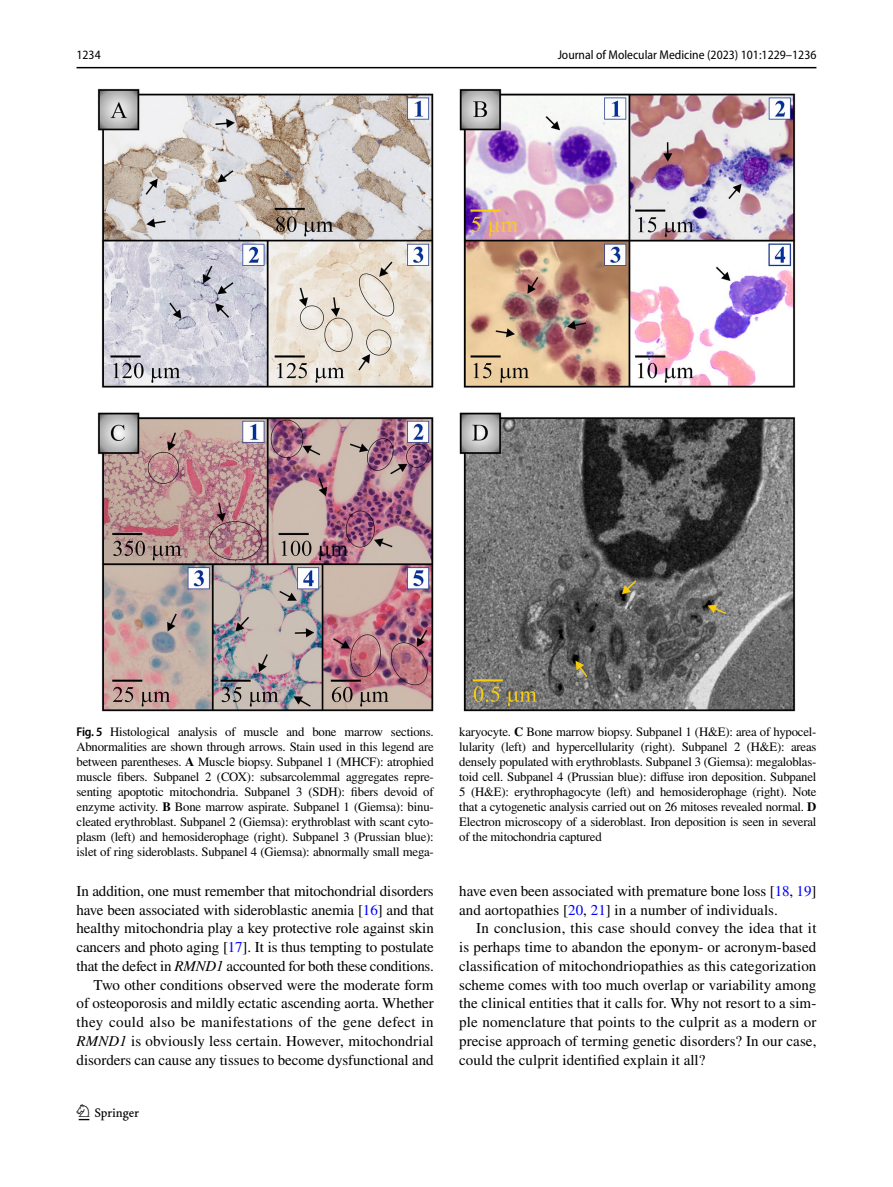
<style>
.page{position:relative;width:893px;height:1187px;background:#fff}
.page>*{position:absolute;margin:0;border:0;box-sizing:border-box;transform-origin:0 0}
.t1{font:22.5px "Springnew Regular 2";color:#000}
.t2{font:15px/18.8px "STIX";color:#000;text-align:right}
.t3{font:12.75px/15px "STIX";letter-spacing:-.015em;color:#000;text-align:justify}
.t4{font:semi-condensed 12.75px "Myriad Pro";color:#000}
.s1{font-family:"Myriad Pro";font-weight:600;font-stretch:semi-condensed}
.s2{font-weight:700}
.s3{color:#00f}
.s4{font-style:italic}
</style>
<div class="page">
<hr style="left:77px;top:67px;width:739px;height:1px;background:#000">
<img style="left:97px;top:88px;width:699px;height:624px">
<p class="t4" style="left:77px;top:48px;width:26px">1234</p>
<p class="t4" style="left:558px;top:48px;width:260px">Journal of Molecular Medicine (2023) 101:1229–1236</p>
<p class="t3" style="left:77px;top:724px;width:359px"><span class="s1">Fig. 5</span> Histological analysis of muscle and bone marrow sections.<br>Abnormalities are shown through arrows. Stain used in this legend are between parentheses. <span class="s2">A</span> Muscle biopsy. Subpanel 1 (MHCF): atrophied muscle fibers. Subpanel 2 (COX): subsarcolemmal aggregates repre&shy;senting apoptotic mitochondria. Subpanel 3 (SDH): fibers devoid of enzyme activity. <span class="s2">B</span> Bone marrow aspirate. Subpanel 1 (Giemsa): binu&shy;cleated erythroblast. Subpanel 2 (Giemsa): erythroblast with scant cyto&shy;plasm (left) and hemosiderophage (right). Subpanel 3 (Prussian blue): islet of ring sideroblasts. Subpanel 4 (Giemsa): abnormally small mega-</p>
<p class="t3" style="left:459px;top:724px;width:359px">karyocyte. <span class="s2">C</span> Bone marrow biopsy. Subpanel 1 (H&amp;E): area of hypocel&shy;lularity (left) and hypercellularity (right). Subpanel 2 (H&amp;E): areas densely populated with erythroblasts. Subpanel 3 (Giemsa): megaloblas&shy;toid cell. Subpanel 4 (Prussian blue): diffuse iron deposition. Subpanel 5 (H&amp;E): erythrophagocyte (left) and hemosiderophage (right). Note that a cytogenetic analysis carried out on 26 mitoses revealed normal. <span class="s2">D </span>Electron microscopy of a sideroblast. Iron deposition is seen in several of the mitochondria captured</p>
<p class="t2" style="left:77px;top:882px;width:359px">In addition, one must remember that mitochondrial disorders have been associated with sideroblastic anemia [<span class="s3">16</span>] and that healthy mitochondria play a key protective role against skin cancers and photo aging [<span class="s3">17</span>]. It is thus tempting to postulate that the defect in <span class="s4">RMND1</span> accounted for both these conditions.<br>Two other conditions observed were the moderate form<br>of osteoporosis and mildly ectatic ascending aorta. Whether they could also be manifestations of the gene defect in <span class="s4">RMND1</span> is obviously less certain. However, mitochondrial disorders can cause any tissues to become dysfunctional and</p>
<p class="t2" style="left:459px;top:882px;width:359px;text-align:left">have even been associated with premature bone loss [<span class="s3">18</span>, <span class="s3">19</span>] and aortopathies [<span class="s3">20</span>, <span class="s3">21</span>] in a number of individuals.</p>
<p class="t2" style="left:459px;top:919px;width:359px;text-align:justify;text-indent:17px">In conclusion, this case should convey the idea that it is perhaps time to abandon the eponym- or acronym-based classification of mitochondriopathies as this categorization scheme comes with too much overlap or variability among the clinical entities that it calls for. Why not resort to a sim&shy;ple nomenclature that points to the culprit as a modern or precise approach of terming genetic disorders? In our case, could the culprit identified explain it all?</p>
<h1 class="t1" style="left:79px;top:1104px;width:62px">1 3</h1>
</div>
